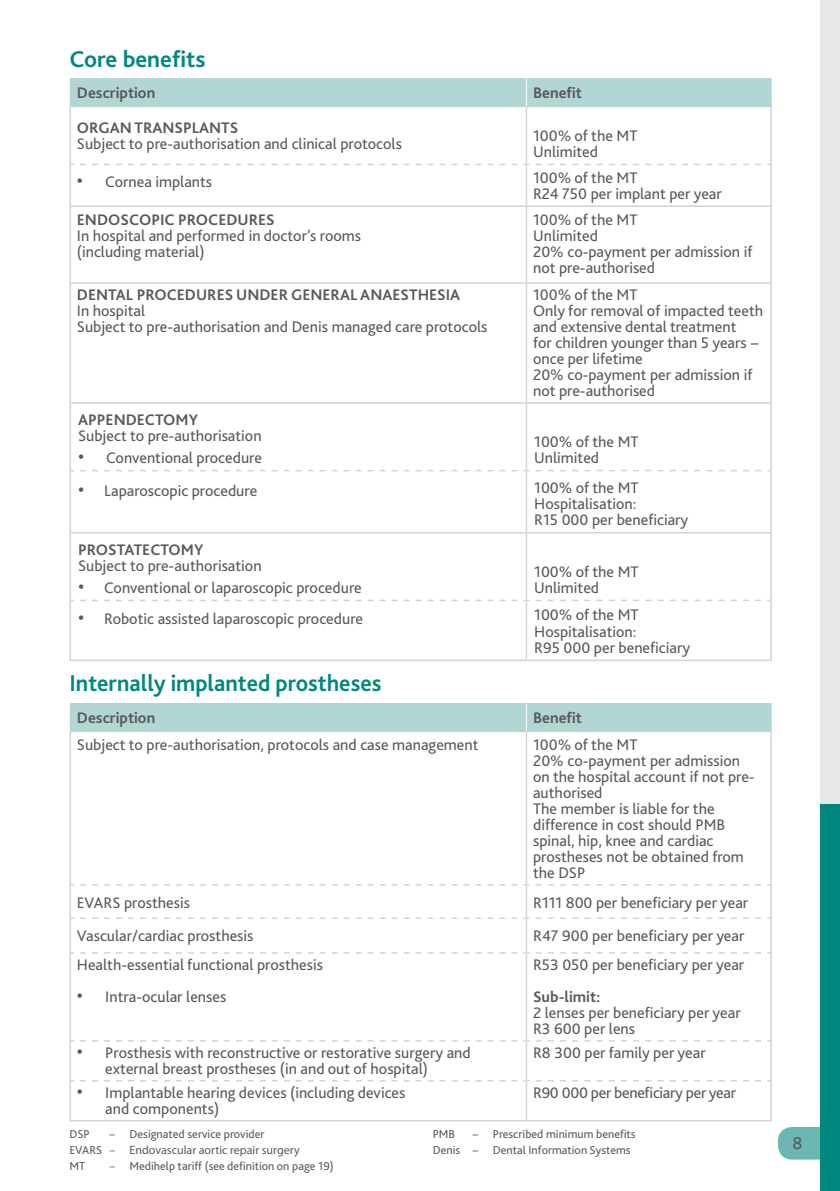
<style>
.page{position:relative;width:840px;height:1191px;background:#fff}
.page>*{position:absolute;margin:0;border:0;box-sizing:border-box;transform-origin:0 0}
.t1{font:700 24px "Bliss 2";color:#00887e;scale:.96 1}
.t2{font:700 24px "Bliss 2";color:#00887e}
.t3{font:18px "Bliss 2";color:#58595b}
.t4{font:16px/16px "Bliss 2";color:#58595b}
.t5{font:700 16px "Bliss 2";color:#58595b}
.t6{font:16px "Bliss 2";letter-spacing:-.02em;color:#58595b}
.t7{font:12px/16px "Bliss 2";color:#58595b}
.t8{font:12px "Myriad Pro";color:#58595b}
.s1{font-size:20px}
.s2{font-family:"Bliss 2"}
.s3{font-family:"Myriad Pro"}
</style>
<div class="page">
<hr style="left:70px;top:78px;width:456px;height:1px;background:#b1d6d4">
<hr style="left:526px;top:78px;width:245px;height:1px;background:#b1d6d4">
<div style="left:70px;top:79px;width:701px;height:28px;background:#b1d6d4"></div>
<hr style="left:69px;top:107px;width:2px;height:57px;background:#d1d3d4">
<hr style="left:770px;top:107px;width:1px;height:57px;background:#d1d3d4">
<hr style="left:69px;top:164px;width:2px;height:41px;background:#d1d3d4">
<hr style="left:770px;top:164px;width:1px;height:41px;background:#d1d3d4">
<hr style="left:69px;top:205px;width:457px;height:2px;background:#d1d3d4">
<hr style="left:69px;top:207px;width:2px;height:75px;background:#d1d3d4">
<hr style="left:526px;top:205px;width:245px;height:2px;background:#d1d3d4">
<hr style="left:770px;top:207px;width:1px;height:75px;background:#d1d3d4">
<hr style="left:69px;top:282px;width:457px;height:2px;background:#d1d3d4">
<hr style="left:69px;top:284px;width:2px;height:118px;background:#d1d3d4">
<hr style="left:526px;top:282px;width:245px;height:2px;background:#d1d3d4">
<hr style="left:770px;top:284px;width:1px;height:118px;background:#d1d3d4">
<hr style="left:69px;top:402px;width:457px;height:2px;background:#d1d3d4">
<hr style="left:69px;top:404px;width:2px;height:66px;background:#d1d3d4">
<hr style="left:526px;top:402px;width:245px;height:2px;background:#d1d3d4">
<hr style="left:770px;top:404px;width:1px;height:66px;background:#d1d3d4">
<hr style="left:69px;top:470px;width:2px;height:62px;background:#d1d3d4">
<hr style="left:770px;top:470px;width:1px;height:62px;background:#d1d3d4">
<hr style="left:69px;top:532px;width:457px;height:1px;background:#d1d3d4">
<hr style="left:69px;top:533px;width:2px;height:67px;background:#d1d3d4">
<hr style="left:526px;top:532px;width:245px;height:1px;background:#d1d3d4">
<hr style="left:770px;top:533px;width:1px;height:67px;background:#d1d3d4">
<hr style="left:69px;top:600px;width:2px;height:59px;background:#d1d3d4">
<hr style="left:770px;top:600px;width:1px;height:59px;background:#d1d3d4">
<hr style="left:69px;top:659px;width:457px;height:2px;background:#d1d3d4">
<hr style="left:526px;top:659px;width:245px;height:2px;background:#d1d3d4">
<hr style="left:525px;top:107px;width:2px;height:57px;background:#d1d3d4">
<hr style="left:525px;top:165px;width:2px;height:40px;background:#d1d3d4">
<hr style="left:525px;top:207px;width:2px;height:75px;background:#d1d3d4">
<hr style="left:525px;top:284px;width:2px;height:118px;background:#d1d3d4">
<hr style="left:525px;top:404px;width:2px;height:66px;background:#d1d3d4">
<hr style="left:525px;top:471px;width:2px;height:61px;background:#d1d3d4">
<hr style="left:525px;top:533px;width:2px;height:66px;background:#d1d3d4">
<hr style="left:525px;top:601px;width:2px;height:58px;background:#d1d3d4">
<svg style="left:80px;top:164px;width:449px;height:1px"></svg>
<svg style="left:535px;top:164px;width:235px;height:1px"></svg>
<svg style="left:80px;top:470px;width:449px;height:1px"></svg>
<svg style="left:535px;top:470px;width:235px;height:1px"></svg>
<svg style="left:80px;top:599px;width:449px;height:2px"></svg>
<svg style="left:535px;top:599px;width:235px;height:2px"></svg>
<hr style="left:70px;top:731px;width:456px;height:1px;background:#b1d6d4">
<hr style="left:526px;top:731px;width:245px;height:1px;background:#b1d6d4">
<div style="left:70px;top:703px;width:701px;height:28px;background:#b1d6d4"></div>
<hr style="left:69px;top:732px;width:2px;height:153px;background:#d1d3d4">
<hr style="left:525px;top:732px;width:2px;height:152px;background:#d1d3d4">
<hr style="left:770px;top:732px;width:1px;height:153px;background:#d1d3d4">
<hr style="left:69px;top:885px;width:2px;height:33px;background:#d1d3d4">
<hr style="left:525px;top:885px;width:2px;height:32px;background:#d1d3d4">
<hr style="left:770px;top:885px;width:1px;height:33px;background:#d1d3d4">
<hr style="left:69px;top:918px;width:2px;height:35px;background:#d1d3d4">
<hr style="left:525px;top:919px;width:2px;height:33px;background:#d1d3d4">
<hr style="left:770px;top:918px;width:1px;height:35px;background:#d1d3d4">
<hr style="left:69px;top:953px;width:2px;height:88px;background:#d1d3d4">
<hr style="left:525px;top:953px;width:2px;height:87px;background:#d1d3d4">
<hr style="left:770px;top:953px;width:1px;height:88px;background:#d1d3d4">
<hr style="left:69px;top:1041px;width:2px;height:39px;background:#d1d3d4">
<hr style="left:525px;top:1041px;width:2px;height:39px;background:#d1d3d4">
<hr style="left:770px;top:1041px;width:1px;height:39px;background:#d1d3d4">
<hr style="left:69px;top:1080px;width:2px;height:40px;background:#d1d3d4">
<hr style="left:525px;top:1081px;width:2px;height:39px;background:#d1d3d4">
<hr style="left:770px;top:1080px;width:1px;height:40px;background:#d1d3d4">
<hr style="left:69px;top:1120px;width:457px;height:1px;background:#d1d3d4">
<hr style="left:526px;top:1120px;width:245px;height:1px;background:#d1d3d4">
<svg style="left:80px;top:884px;width:449px;height:1px"></svg>
<svg style="left:535px;top:884px;width:235px;height:1px"></svg>
<svg style="left:80px;top:917px;width:449px;height:2px"></svg>
<svg style="left:535px;top:917px;width:235px;height:2px"></svg>
<svg style="left:80px;top:952px;width:449px;height:1px"></svg>
<svg style="left:535px;top:952px;width:235px;height:1px"></svg>
<svg style="left:80px;top:1040px;width:449px;height:1px"></svg>
<svg style="left:535px;top:1040px;width:235px;height:1px"></svg>
<svg style="left:80px;top:1080px;width:449px;height:1px"></svg>
<svg style="left:535px;top:1080px;width:235px;height:1px"></svg>
<svg style="left:778px;top:1127px;width:41px;height:32px"></svg>
<div style="left:819px;top:803px;width:20px;height:388px;background:#00887e"></div>
<div style="left:819px;top:0;width:20px;height:803px;background:#e6e7e8"></div>
<h1 class="t2" style="left:69px;top:44px;width:137px">Core benefits</h1>
<p class="t5" style="left:77px;top:83px;width:80px">Description</p>
<p class="t5" style="left:532px;top:83px;width:50px">Benefit</p>
<p class="t5" style="left:77px;top:118px;width:163px">ORGAN TRANSPLANTS</p>
<p class="t4" style="left:77px;top:136px;width:326px">Subject to pre-authorisation and clinical protocols</p>
<p class="t4" style="left:532px;top:128px;width:106px">100% of the MT<br>Unlimited</p>
<p class="t4" style="left:77px;top:173px;width:137px"><span class="s1">•</span> Cornea implants</p>
<p class="t4" style="left:532px;top:170px;width:190px">100% of the MT<br>R24 750 per implant per year</p>
<p class="t5" style="left:77px;top:210px;width:199px">ENDOSCOPIC PROCEDURES</p>
<p class="t4" style="left:77px;top:227px;width:285px">In hospital and performed in doctor’s rooms (including material)</p>
<p class="t4" style="left:532px;top:211px;width:221px">100% of the MT<br>Unlimited<br>20% co-payment per admission if not pre-authorised</p>
<p class="t5" style="left:77px;top:285px;width:384px">DENTAL PROCEDURES UNDER GENERAL ANAESTHESIA</p>
<p class="t4" style="left:77px;top:302px;width:412px">In hospital<br>Subject to pre-authorisation and Denis managed care protocols</p>
<p class="t5" style="left:78px;top:410px;width:121px">APPENDECTOMY</p>
<p class="t4" style="left:78px;top:427px;width:185px">Subject to pre-authorisation</p>
<p class="t4" style="left:78px;top:449px;width:185px"><span class="s1">•</span> Conventional procedure</p>
<p class="t4" style="left:532px;top:286px;width:231px">100% of the MT<br>Only for removal of impacted teeth and extensive dental treatment<br>for children younger than 5 years − once per lifetime<br>20% co-payment per admission if not pre-authorised</p>
<p class="t4" style="left:534px;top:433px;width:106px">100% of the MT<br>Unlimited</p>
<p class="t4" style="left:78px;top:483px;width:180px"><span class="s1">•</span> Laparoscopic procedure</p>
<p class="t4" style="left:534px;top:479px;width:155px">100% of the MT<br>Hospitalisation:<br>R15 000 per beneficiary</p>
<p class="t5" style="left:78px;top:540px;width:127px">PROSTATECTOMY</p>
<p class="t4" style="left:78px;top:557px;width:185px">Subject to pre-authorisation</p>
<p class="t4" style="left:78px;top:579px;width:285px"><span class="s1">•</span> Conventional or laparoscopic procedure</p>
<p class="t4" style="left:534px;top:563px;width:106px">100% of the MT<br>Unlimited</p>
<p class="t4" style="left:78px;top:610px;width:286px"><span class="s1">•</span> Robotic assisted laparoscopic procedure</p>
<p class="t4" style="left:534px;top:607px;width:157px">100% of the MT<br>Hospitalisation:<br>R95 000 per beneficiary</p>
<h1 class="t1" style="left:69px;top:668px;width:326px">Internally implanted prostheses</h1>
<p class="t5" style="left:77px;top:708px;width:80px">Description</p>
<p class="t5" style="left:532px;top:708px;width:50px">Benefit</p>
<p class="t4" style="left:77px;top:736px;width:403px">Subject to pre-authorisation, protocols and case management</p>
<p class="t4" style="left:532px;top:736px;width:223px">100% of the MT<br>20% co-payment per admission on the hospital account if not pre&shy;authorised<br>The member is liable for the difference in cost should PMB spinal, hip, knee and cardiac prostheses not be obtained from the DSP</p>
<p class="t4" style="left:77px;top:894px;width:114px">EVARS prosthesis</p>
<p class="t4" style="left:532px;top:894px;width:217px">R111 800 per beneficiary per year</p>
<p class="t4" style="left:77px;top:927px;width:178px">Vascular/cardiac prosthesis</p>
<p class="t4" style="left:532px;top:927px;width:213px">R47 900 per beneficiary per year</p>
<p class="t4" style="left:77px;top:956px;width:247px">Health-essential functional prosthesis</p>
<p class="t4" style="left:77px;top:988px;width:151px"><span class="s1">•</span> Intra-ocular lenses</p>
<p class="t4" style="left:532px;top:956px;width:212px">R53 050 per beneficiary per year</p>
<p class="t5" style="left:532px;top:987px;width:69px">Sub-limit:</p>
<p class="t4" style="left:532px;top:1004px;width:209px">2 lenses per beneficiary per year<br>R3 600 per lens</p>
<p class="t4" style="left:105px;top:1044px;width:367px;text-indent:-28px"><span class="s1">•</span> Prosthesis with reconstructive or restorative surgery and external breast prostheses (in and out of hospital)</p>
<p class="t4" style="left:532px;top:1044px;width:174px">R8 300 per family per year</p>
<p class="t4" style="left:105px;top:1084px;width:301px;text-indent:-28px"><span class="s1">•</span> Implantable hearing devices (including devices and components)</p>
<p class="t6" style="left:532px;top:1082px;width:204px">R90 000 per beneficiary per year</p>
<p class="t7" style="left:69px;top:1125px;width:22px">DSP</p>
<p class="t7" style="left:109px;top:1125px;width:156px">– Designated service provider</p>
<p class="t8" style="left:69px;top:1142px;width:231px"><span class="s2">EVARS</span> – Endovascular aortic repair surgery</p>
<p class="t7" style="left:69px;top:1157px;width:17px">MT</p>
<p class="t7" style="left:109px;top:1157px;width:225px"><span class="s3">–</span> Medihelp tariff (see definition on page 19)</p>
<p class="t7" style="left:432px;top:1125px;width:204px;text-indent:40px">– Prescribed minimum benefits<br>Denis – Dental Information Systems</p>
<p class="t3" style="left:792px;top:1132px;width:12px">8</p>
<p class="t7" style="left:432px;top:1125px;width:24px">PMB</p>
</div>
